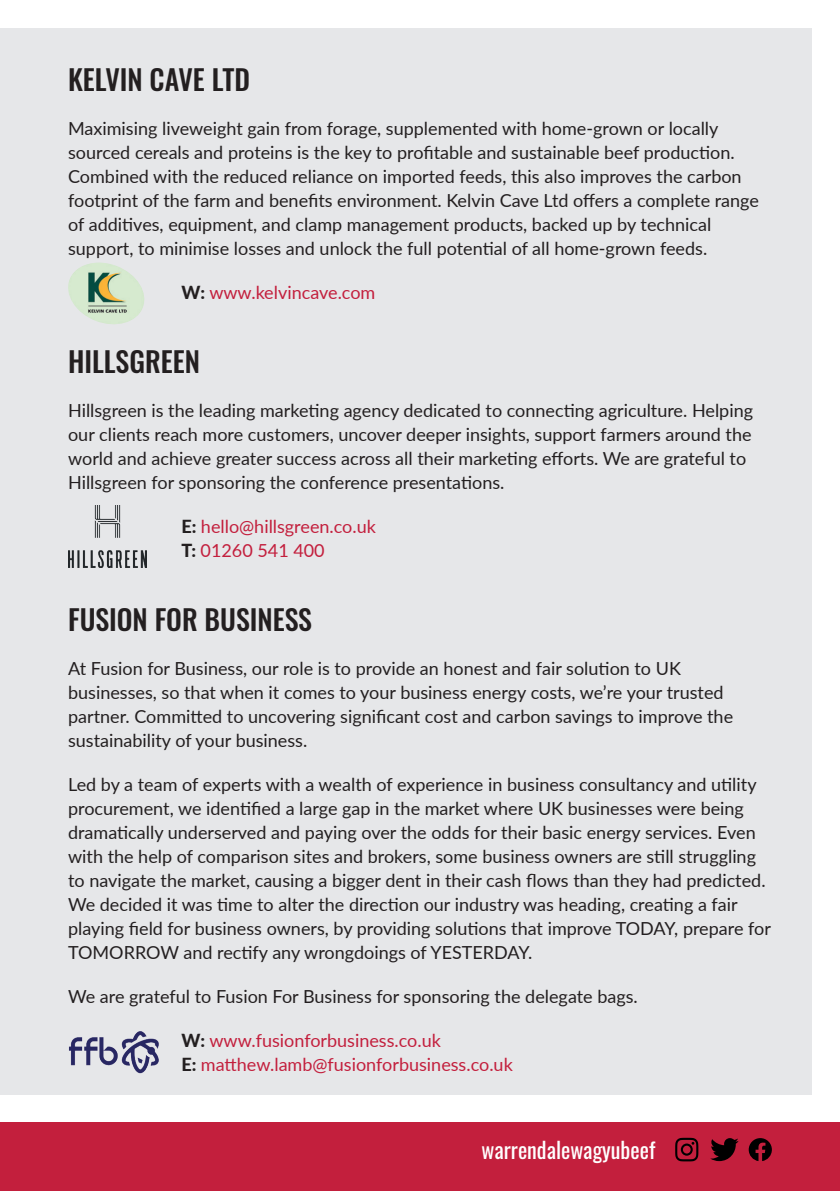
<style>
.page{position:relative;width:840px;height:1191px;background:#fff}
.page>*{position:absolute;margin:0;border:0;box-sizing:border-box;transform-origin:0 0}
.Speaker_Headings{font:28px "Oswald";color:#231f20}
.t1{font:22px "Oswald";color:#fff}
.WW_Newsletter_Body{font:18px/24px "Lato";color:#231f20}
.WW_Newsletter_Body-2{font:18px/24px "Lato";color:#c31f3d}
.s1{font-weight:800;color:#231f20}
</style>
<div class="page">
<div style="left:0;top:1123px;width:839px;height:68px;background:#c31f3d"></div>
<svg style="left:748px;top:1138px;width:23px;height:23px"></svg>
<svg style="left:675px;top:1137px;width:23px;height:24px"></svg>
<svg style="left:710px;top:1138px;width:28px;height:23px"></svg>
<div style="left:0;top:28px;width:811px;height:1066px;background:#e6e7e9"></div>
<img style="left:68px;top:506px;width:79px;height:62px">
<img style="left:68px;top:262px;width:76px;height:62px">
<img style="left:69px;top:1031px;width:90px;height:43px">
<p class="Speaker_Headings" style="left:68px;top:54px;width:183px">KELVIN CAVE LTD</p>
<p class="WW_Newsletter_Body" style="left:68px;top:115px;width:692px">Maximising liveweight gain from forage, supplemented with home-grown or locally sourced cereals and proteins is the key to profitable and sustainable beef production.<br>Combined with the reduced reliance on imported feeds, this also improves the carbon footprint of the farm and benefits environment. Kelvin Cave Ltd offers a complete range of additives, equipment, and clamp management products, backed up by technical support, to minimise losses and unlock the full potential of all home-grown feeds.</p>
<p class="WW_Newsletter_Body-2" style="left:181px;top:279px;width:195px"><span class="s1">W:</span> www.kelvincave.com</p>
<p class="Speaker_Headings" style="left:68px;top:337px;width:133px">HILLSGREEN</p>
<p class="WW_Newsletter_Body" style="left:68px;top:397px;width:686px">Hillsgreen is the leading marketing agency dedicated to connecting agriculture. Helping our clients reach more customers, uncover deeper insights, support farmers around the world and achieve greater success across all their marketing efforts. We are grateful to Hillsgreen for sponsoring the conference presentations.</p>
<p class="WW_Newsletter_Body-2" style="left:181px;top:513px;width:196px"><span class="s1">E:</span> hello@hillsgreen.co.uk<br><span class="s1">T:</span> 01260 541 400</p>
<p class="Speaker_Headings" style="left:68px;top:595px;width:245px">FUSION FOR BUSINESS</p>
<p class="WW_Newsletter_Body" style="left:68px;top:656px;width:666px">At Fusion for Business, our role is to provide an honest and fair solution to UK businesses, so that when it comes to your business energy costs, we’re your trusted partner. Committed to uncovering significant cost and carbon savings to improve the sustainability of your business.</p>
<p class="WW_Newsletter_Body" style="left:68px;top:772px;width:704px">Led by a team of experts with a wealth of experience in business consultancy and utility procurement, we identified a large gap in the market where UK businesses were being dramatically underserved and paying over the odds for their basic energy services. Even with the help of comparison sites and brokers, some business owners are still struggling to navigate the market, causing a bigger dent in their cash flows than they had predicted.<br>We decided it was time to alter the direction our industry was heading, creating a fair playing field for business owners, by providing solutions that improve TODAY, prepare for TOMORROW and rectify any wrongdoings of YESTERDAY.</p>
<p class="WW_Newsletter_Body" style="left:68px;top:983px;width:571px">We are grateful to Fusion For Business for sponsoring the delegate bags.</p>
<p class="WW_Newsletter_Body-2" style="left:181px;top:1027px;width:332px"><span class="s1">W:</span> www.fusionforbusiness.co.uk<br><span class="s1">E:</span> matthew.lamb@fusionforbusiness.co.uk</p>
<p class="t1" style="left:481px;top:1130px;width:175px">warrendalewagyubeef</p>
</div>
